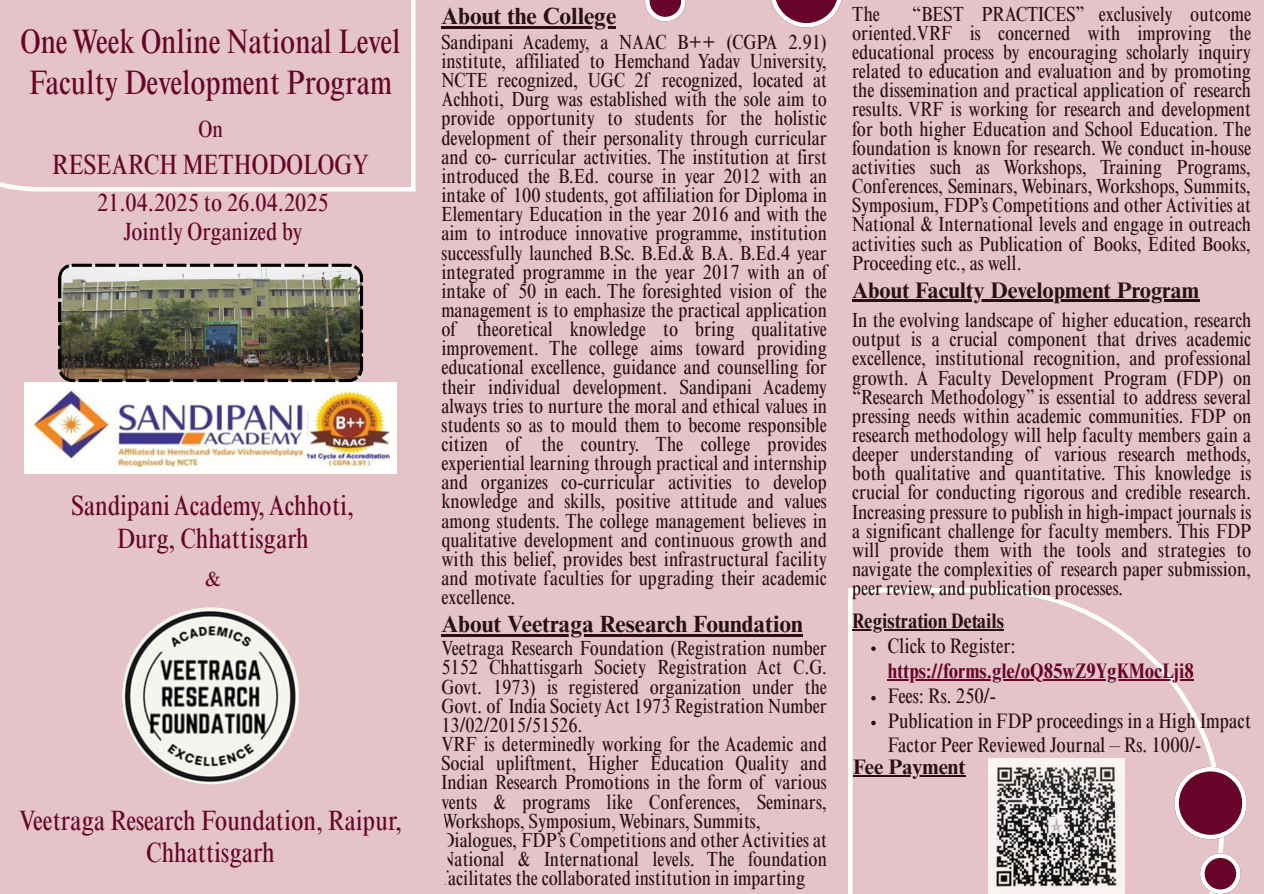
<style>
.page{position:relative;width:1264px;height:894px;background:#fff}
.page>*{position:absolute;margin:0;border:0;box-sizing:border-box;transform-origin:0 0}
.t1{font:condensed 33.9px/40.5px "Times NRMT Pro";color:#66042a}
.t2{font:condensed 27.9px/32.7px "Times NRMT Pro";color:#66042a;text-align:center}
.t3{font:condensed 24.9px/29.2px "Times NRMT Pro";color:#66042a;text-align:center}
.t4{font:700 23.4px "Times NRMT Pro";color:#281011}
.t5{font:condensed 23.4px "Times NRMT Pro";color:#66042a}
.t6{font:700 22.5px "Times NRMT Pro";color:#281011}
.t7{font:condensed 21px "Times NRMT Pro";color:#281011}
.t8{font:700 condensed 21px/24.8px "Times NRMT Pro";color:#66042a}
.t9{font:700 condensed 21px "Times NRMT Pro";color:#281011}
.t10{font:700 21px "Times NRMT Pro";color:#281011}
.t11{font:condensed 20.4px/19.2px "Times NRMT Pro";color:#281011;text-align:justify}
.t12{font:20.4px "Times NRMT Pro";color:#66042a}
.s1{font-weight:400;color:#281011}
</style>
<div class="page">
<div style="left:0;top:0;width:1263px;height:893px;background:#e4c4c8"></div>
<svg style="left:771px;top:0;width:71px;height:27px"></svg>
<svg style="left:645px;top:0;width:40px;height:21px"></svg>
<hr style="left:441px;top:26px;width:175px;height:3px;background:#281011">
<hr style="left:441px;top:633px;width:361px;height:3px;background:#281011">
<svg style="left:848px;top:588px;width:376px;height:305px"></svg>
<svg style="left:1174px;top:766px;width:72px;height:72px"></svg>
<svg style="left:1200px;top:853px;width:40px;height:40px"></svg>
<img style="left:989px;top:758px;width:135px;height:135px">
<hr style="left:852px;top:299px;width:347px;height:2px;background:#281011">
<hr style="left:852px;top:629px;width:151px;height:1px;background:#281011">
<svg style="left:871px;top:646px;width:4px;height:4px"></svg>
<hr style="left:887px;top:679px;width:306px;height:1px;background:#66042a">
<svg style="left:871px;top:695px;width:4px;height:5px"></svg>
<svg style="left:871px;top:720px;width:4px;height:5px"></svg>
<hr style="left:853px;top:774px;width:112px;height:2px;background:#281011">
<svg style="left:0;top:0;width:415px;height:191px"></svg>
<img style="left:122px;top:607px;width:177px;height:177px;border-radius:50%">
<img style="left:25px;top:382px;width:371px;height:91px">
<img style="left:58px;top:263px;width:305px;height:119px">
<p class="t1" style="left:21px;top:26px;width:382px">OneWeek Online National Level<br>Faculty Development Program</p>
<p class="t5" style="left:198px;top:121px;width:26px">On</p>
<h4 class="t2" style="left:52px;top:152px;width:318px">RESEARCH METHODOLOGY</h4>
<p class="t3" style="left:97px;top:190px;width:233px">21.04.2025 to 26.04.2025<br>Jointly Organized by</p>
<h6 class="t2" style="left:72px;top:492px;width:284px">SandipaniAcademy,Achhoti,<br>Durg, Chhattisgarh</h6>
<p class="t12" style="left:205px;top:571px;width:17px">&amp;</p>
<h6 class="t2" style="left:19px;top:807px;width:384px">Veetraga Research Foundation, Raipur,<br>Chhattisgarh</h6>
<h5 class="t4" style="left:441px;top:7px;width:176px">About the College</h5>
<h1 class="t11" style="left:441px;top:35px;width:387px">Sandipani Academy, a NAAC B++ (CGPA 2.91) institute, affiliated to Hemchand Yadav University, NCTE recognized, UGC 2f recognized, located at Achhoti, Durg was established with the sole aim to provide opportunity to students for the holistic development of their personality through curricular and co- curricular activities. The institution at first introduced the B.Ed. course in year 2012 with an intake of 100 students, got affiliation for Diploma in Elementary Education in the year 2016 and with the aim to introduce innovative programme, institution successfully launched B.Sc. B.Ed.&amp; B.A. B.Ed.4 year integrated programme in the year 2017 with an of intake of 50 in each. The foresighted vision of the management is to emphasize the practical application of theoretical knowledge to bring qualitative improvement. The college aims toward providing educational excellence, guidance and counselling for their individual development. Sandipani Academy always tries to nurture the moral and ethical values in students so as to mould them to become responsible citizen of the country. The college provides experiential learning through practical and internship and organizes co-curricular activities to develop knowledge and skills, positive attitude and values among students. The college management believes in qualitative development and continuous growth and with this belief, provides best infrastructural facility and motivate faculties for upgrading their academic excellence.</h1>
<h2 class="t4" style="left:441px;top:614px;width:363px">About Veetraga Research Foundation</h2>
<h4 class="t11" style="left:441px;top:641px;width:387px">Veetraga Research Foundation (Registration number 5152 Chhattisgarh Society Registration Act C.G.<br>Govt. 1973) is registered organization under the Govt. of India SocietyAct 1973 Registration Number 13/02/2015/51526.</h4>
<h4 class="t11" style="left:441px;top:736px;width:387px">VRF is determinedly working for the Academic and Social upliftment, Higher Education Quality and Indian Research Promotions in the form of various vents &amp; programs like Conferences, Seminars, Workshops, Symposium,Webinars, Summits,</h4>
<p class="t11" style="left:441px;top:832px;width:387px">Dialogues, FDP’s Competitions and otherActivities at National &amp; International levels. The foundation facilitates the collaborated institution in imparting</p>
<p class="t11" style="left:852px;top:7px;width:400px;text-indent:60px">“BEST PRACTICES” exclusively outcome oriented.VRF is concerned with improving the educational process by encouraging scholarly inquiry related to education and evaluation and by promoting the dissemination and practical application of research results. VRF is working for research and development for both higher Education and School Education. The foundation is known for research. We conduct in-house activities such as Workshops, Training Programs, Conferences, Seminars, Webinars, Workshops, Summits, Symposium, FDP’s Competitions and otherActivities at National &amp; International levels and engage in outreach activities such as Publication of Books, Edited Books, Proceeding etc., as well.</p>
<p class="t6" style="left:852px;top:282px;width:348px">About Faculty Development Program</p>
<p class="t11" style="left:852px;top:313px;width:401px">In the evolving landscape of higher education, research output is a crucial component that drives academic excellence, institutional recognition, and professional growth. A Faculty Development Program (FDP) on “Research Methodology” is essential to address several pressing needs within academic communities. FDP on research methodology will help faculty members gain a deeper understanding of various research methods, both qualitative and quantitative. This knowledge is crucial for conducting rigorous and credible research.<br>Increasing pressure to publish in high-impact journals is a significant challenge for faculty members. This FDP will provide them with the tools and strategies to navigate the complexities of research paper submission, peer review, and publication processes.</p>
<h3 class="t9" style="left:852px;top:613px;width:153px">Registration Details</h3>
<p class="t7" style="left:887px;top:638px;width:129px">Click to Register:</p>
<p class="t8" style="left:887px;top:660px;width:307px">https://forms.gle/oQ85wZ9YgKMocLji8<br><span class="s1">Fees: Rs. 250/-</span></p>
<p class="t7" style="left:887px;top:712px;width:365px">Publication in FDP proceedings in a High Impact</p>
<p class="t7" style="left:887px;top:737px;width:315px">Factor Peer Reviewed Journal – Rs. 1000/-</p>
<p class="t10" style="left:853px;top:758px;width:114px">Fee Payment</p>
<p class="t11" style="left:852px;top:7px;width:29px">The</p>
</div>
